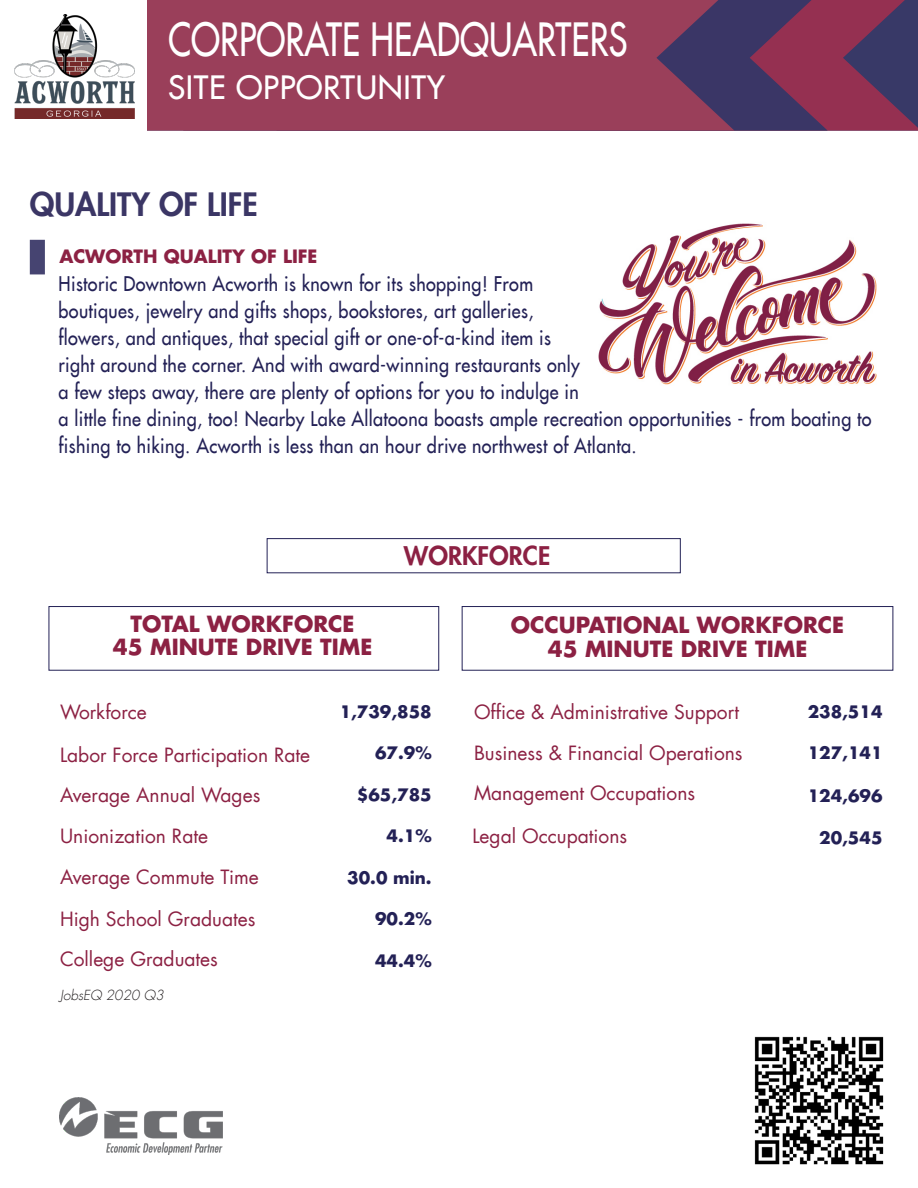
<style>
.page{position:relative;width:918px;height:1188px;background:#fff}
.page>*{position:absolute;margin:0;border:0;box-sizing:border-box;transform-origin:0 0}
.t1{font:44.85px "Futura LT";color:#fff;scale:.78 1}
.t2{font:31.5px "Futura LT";letter-spacing:.02em;color:#fff}
.t3{font:800 31.5px "Futura LT";color:#3b3665}
.t4{font:800 25.2px "Futura LT";color:#8c2143}
.t5{font:700 21.75px "Futura LT";color:#8c2143}
.t6{font:19.8px/27px "Futura LT";letter-spacing:.02em;color:#232156;scale:.91 1}
.t7{font:19.2px "Futura LT";color:#8c2143}
.t8{font:700 18px "Futura LT";color:#8c2143}
.t9{font:700 16.8px "Futura LT";color:#232156}
.t10{font:italic 300 13.65px "Futura LT";color:#231f20}
</style>
<div class="page">
<div style="left:267px;top:538px;width:414px;height:35px;background:#fff;border:1px solid #232156"></div>
<div style="left:462px;top:606px;width:431px;height:65px;background:#fff;border:1px solid #232156"></div>
<div style="left:49px;top:606px;width:390px;height:65px;background:#fff;border:1px solid #232156"></div>
<div style="left:30px;top:240px;width:15px;height:34px;background:#464471"></div>
<img style="left:598px;top:223px;width:279px;height:162px">
<svg style="left:828px;top:0;width:90px;height:131px;background:#6c345a"></svg>
<svg style="left:734px;top:0;width:94px;height:131px;background:#63335c"></svg>
<svg style="left:147px;top:0;width:587px;height:131px;background:#923e5a"></svg>
<img style="left:14px;top:14px;width:120px;height:105px">
<img style="left:60px;top:1097px;width:163px;height:57px">
<img style="left:754px;top:1036px;width:130px;height:129px">
<p class="t1" style="left:168px;top:10px;width:591px">CORPORATE HEADQUARTERS</p>
<p class="t2" style="left:168px;top:67px;width:279px">SITE OPPORTUNITY</p>
<p class="t3" style="left:30px;top:183px;width:230px">QUALITY OF LIFE</p>
<p class="t8" style="left:59px;top:244px;width:260px">ACWORTH QUALITY OF LIFE</p>
<p class="t6" style="left:59px;top:270px;width:895px">Historic Downtown Acworth is known for its shopping! From<br>boutiques, jewelry and gifts shops, bookstores, art galleries,<br>flowers, and antiques, that special gift or one-of-a-kind item is<br>right around the corner. And with award-winning restaurants only<br>a few steps away, there are plenty of options for you to indulge in<br>a little fine dining, too! Nearby Lake Allatoona boasts ample recreation opportunities - from boating to fishing to hiking. Acworth is less than an hour drive northwest of Atlanta.</p>
<p class="t5" style="left:131px;top:609px;width:225px">TOTAL WORKFORCE</p>
<p class="t5" style="left:113px;top:633px;width:261px">45 MINUTE DRIVE TIME</p>
<p class="t4" style="left:404px;top:538px;width:148px">WORKFORCE</p>
<p class="t5" style="left:511px;top:611px;width:335px">OCCUPATIONAL WORKFORCE</p>
<p class="t5" style="left:548px;top:634px;width:261px">45 MINUTE DRIVE TIME</p>
<p class="t7" style="left:60px;top:699px;width:88px">Workforce</p>
<p class="t7" style="left:60px;top:742px;width:252px">Labor Force Participation Rate</p>
<p class="t7" style="left:60px;top:782px;width:202px">Average Annual Wages</p>
<p class="t7" style="left:60px;top:824px;width:149px">Unionization Rate</p>
<p class="t7" style="left:60px;top:865px;width:200px">Average Commute Time</p>
<p class="t7" style="left:60px;top:906px;width:197px">High School Graduates</p>
<p class="t7" style="left:60px;top:946px;width:159px">College Graduates</p>
<p class="t10" style="left:60px;top:986px;width:105px">JobsEQ 2020 Q3</p>
<p class="t9" style="left:340px;top:701px;width:94px">1,739,858</p>
<p class="t9" style="left:375px;top:742px;width:58px">67.9%</p>
<p class="t9" style="left:357px;top:783px;width:76px">$65,785</p>
<p class="t9" style="left:387px;top:824px;width:47px">4.1%</p>
<p class="t9" style="left:347px;top:866px;width:86px">30.0 min.</p>
<p class="t9" style="left:375px;top:907px;width:58px">90.2%</p>
<p class="t9" style="left:375px;top:950px;width:58px">44.4%</p>
<p class="t7" style="left:474px;top:700px;width:267px">Office &amp; Administrative Support</p>
<p class="t7" style="left:474px;top:741px;width:270px">Business &amp; Financial Operations</p>
<p class="t7" style="left:474px;top:781px;width:223px">Management Occupations</p>
<p class="t7" style="left:472px;top:823px;width:156px">Legal Occupations</p>
<p class="t9" style="left:808px;top:701px;width:76px">238,514</p>
<p class="t9" style="left:808px;top:742px;width:76px">127,141</p>
<p class="t9" style="left:808px;top:785px;width:76px">124,696</p>
<p class="t9" style="left:819px;top:826px;width:65px">20,545</p>
</div>
